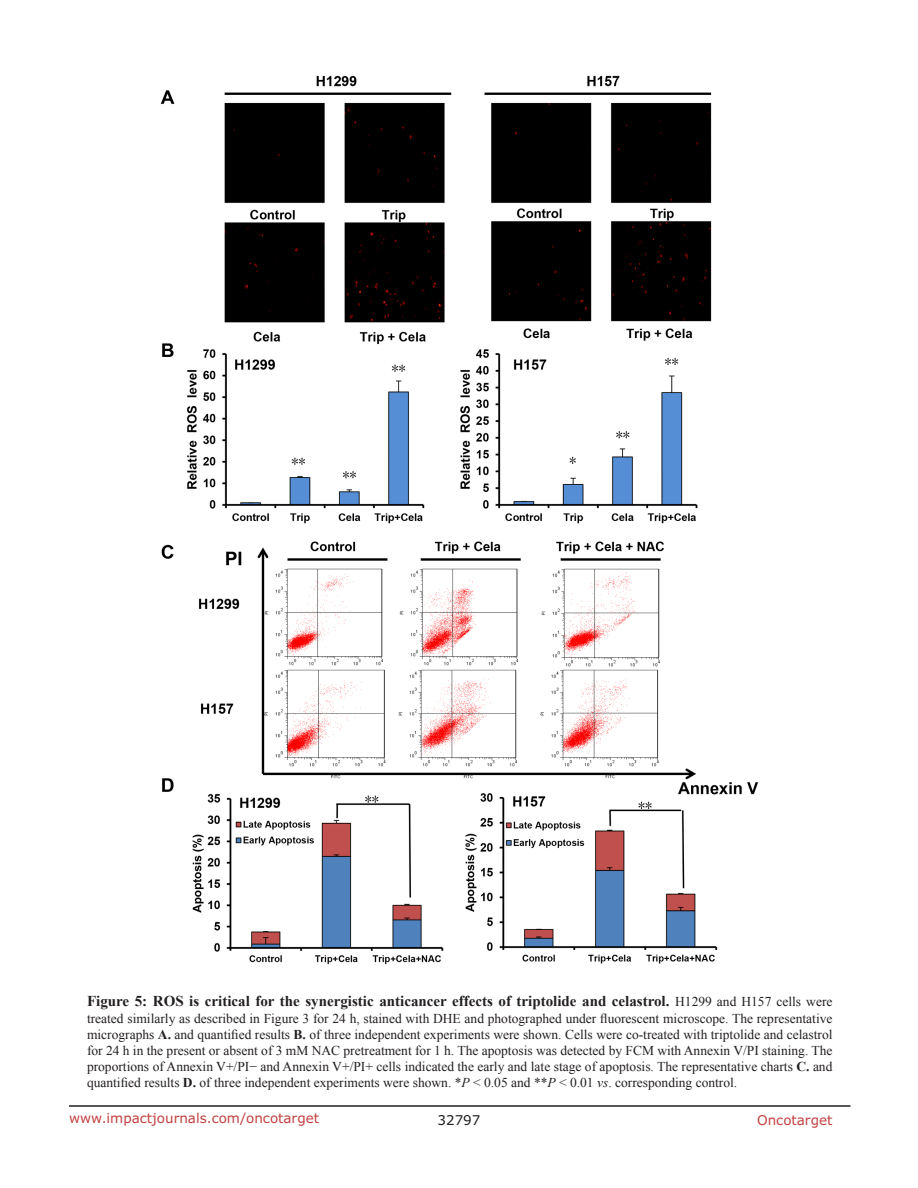
<style>
.page{position:relative;width:918px;height:1188px;background:#fff}
.page>*{position:absolute;margin:0;border:0;box-sizing:border-box;transform-origin:0 0}
.FigureText{font:700 15px "Times New Roman";color:#231f20}
.FigureText-2{font:13.5px/16.2px "Times New Roman";color:#231f20;text-align:justify}
.t1{font:13.5px "Verdana";color:#c24141}
.t2{font:13.5px "Verdana";color:#231f20}
.s1{font-weight:400;font-size:13.5px}
.s2{font-weight:700}
.s3{font-style:italic}
</style>
<div class="page">
<hr style="left:69px;top:1105px;width:781px;height:2px;background:#231f20">
<img style="left:160px;top:75px;width:599px;height:890px">
<p class="FigureText" style="left:87px;top:991px;width:747px">Figure 5: ROS is critical for the synergistic anticancer effects of triptolide and celastrol. <span class="s1">H1299 and H157 cells were</span></p>
<p class="FigureText-2" style="left:87px;top:1010px;width:747px">treated similarly as described in Figure 3 for 24 h, stained with DHE and photographed under fluorescent microscope. The representative micrographs <span class="s2">A.</span> and quantified results <span class="s2">B.</span> of three independent experiments were shown. Cells were co-treated with triptolide and celastrol for 24 h in the present or absent of 3 mM NAC pretreatment for 1 h. The apoptosis was detected by FCM with Annexin V/PI staining. The proportions of Annexin V+/PI− and Annexin V+/PI+ cells indicated the early and late stage of apoptosis. The representative charts <span class="s2">C.</span> and quantified results <span class="s2">D.</span> of three independent experiments were shown. *<span class="s3">P</span> &lt; 0.05 and **<span class="s3">P</span> &lt; 0.01 <span class="s3">vs</span>. corresponding control.</p>
<p class="t1" style="left:69px;top:1110px;width:252px">www.impactjournals.com/oncotarget</p>
<p class="t2" style="left:438px;top:1111px;width:44px">32797</p>
<p class="t1" style="left:757px;top:1111px;width:77px">Oncotarget</p>
</div>
